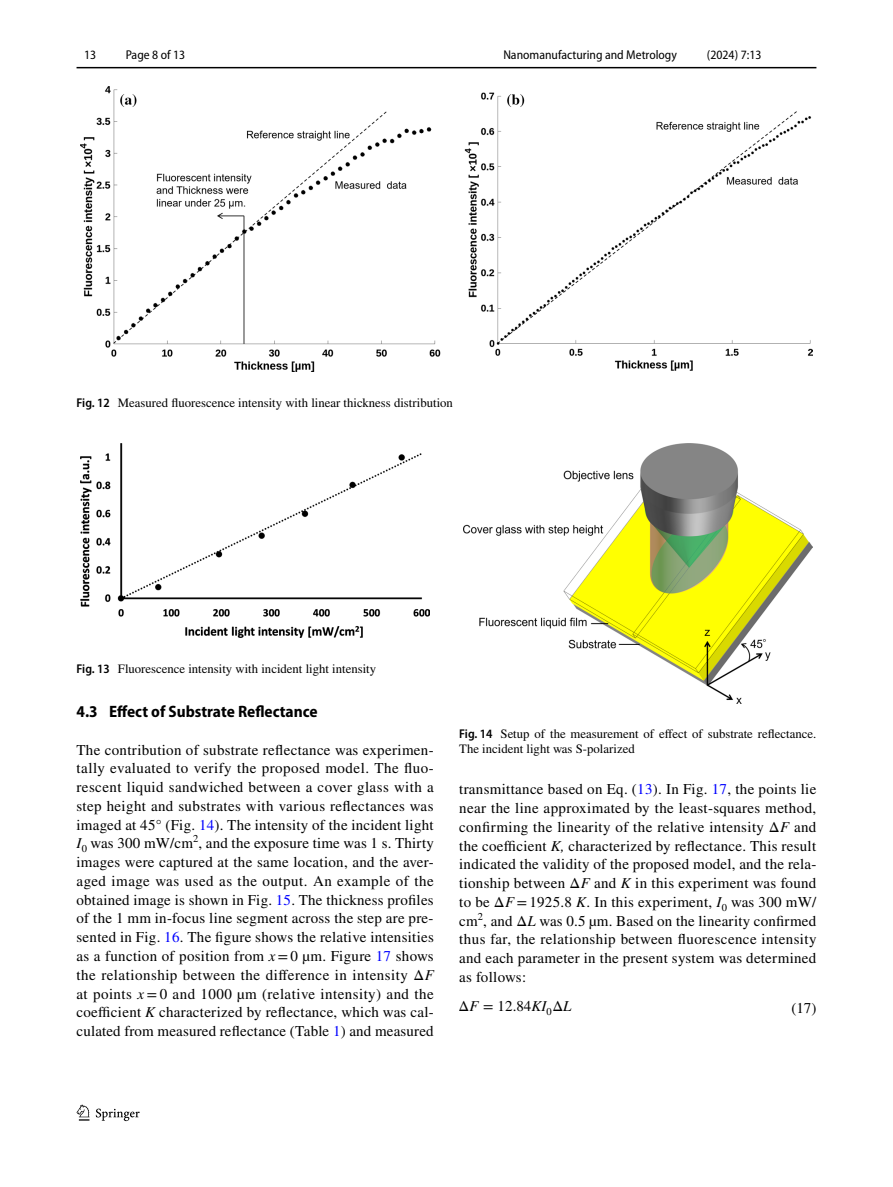
<style>
.page{position:relative;width:893px;height:1187px;background:#fff}
.page>*{position:absolute;margin:0;border:0;box-sizing:border-box;transform-origin:0 0}
.t1{font:700 semi-condensed 16.5px "Myriad Pro";color:#000}
.t2{font:15px/18.8px "STIX";letter-spacing:.01em;color:#000;text-align:justify}
.t3{font:15px "STIX General Regular 17";color:#000}
.t4{font:12.75px/15px "STIX";color:#000}
.t5{font:semi-condensed 12.75px "Myriad Pro";color:#000}
.s1{font-family:"Myriad Pro";font-weight:600;font-stretch:semi-condensed}
.s2{color:#00f}
.s3{font-style:italic}
.s4{font-family:"STIX Math Regular 17"}
.s5{font-family:"STIX General Italic 17"}
</style>
<div class="page">
<hr style="left:77px;top:67px;width:739px;height:1px;background:#000">
<svg style="left:77px;top:1104px;width:12px;height:16px"></svg>
<svg style="left:96px;top:1108px;width:44px;height:12px"></svg>
<img style="left:81px;top:87px;width:731px;height:284px">
<img style="left:81px;top:443px;width:348px;height:194px">
<img style="left:463px;top:443px;width:349px;height:260px">
<p class="t5" style="left:84px;top:48px;width:14px">13</p>
<p class="t5" style="left:126px;top:48px;width:61px">Page 8 of 13</p>
<p class="t5" style="left:503px;top:48px;width:175px">Nanomanufacturing and Metrology</p>
<p class="t5" style="left:707px;top:48px;width:56px">(2024) 7:13</p>
<p class="t4" style="left:77px;top:396px;width:378px"><span class="s1">Fig. 12</span> Measured fluorescence intensity with linear thickness distribution</p>
<p class="t4" style="left:77px;top:661px;width:301px"><span class="s1">Fig. 13</span> Fluorescence intensity with incident light intensity</p>
<p class="t1" style="left:77px;top:702px;width:243px">4.3 Effect of Substrate Reflectance</p>
<p class="t2" style="left:77px;top:741px;width:359px">The contribution of substrate reflectance was experimen&shy;tally evaluated to verify the proposed model. The fluo&shy;rescent liquid sandwiched between a cover glass with a step height and substrates with various reflectances was imaged at 45° (Fig. <span class="s2">14</span>). The intensity of the incident light <span class="s3">I</span><sub>0</sub> was 300 mW/cm<sup>2</sup>, and the exposure time was 1 s. Thirty images were captured at the same location, and the aver&shy;aged image was used as the output. An example of the obtained image is shown in Fig. <span class="s2">15</span>. The thickness profiles of the 1 mm in-focus line segment across the step are pre&shy;sented in Fig. <span class="s2">16</span>. The figure shows the relative intensities as a function of position from <span class="s3">x</span>=0 µm. Figure <span class="s2">17</span> shows the relationship between the difference in intensity Δ<span class="s3">F </span>at points <span class="s3">x</span> = 0 and 1000 µm (relative intensity) and the coefficient <span class="s3">K</span> characterized by reflectance, which was cal&shy;culated from measured reflectance (Table <span class="s2">1</span>) and measured</p>
<p class="t4" style="left:459px;top:727px;width:359px"><span class="s1">Fig. 14</span> Setup of the measurement of effect of substrate reflectance.<br>The incident light was S-polarized</p>
<p class="t2" style="left:459px;top:780px;width:359px">transmittance based on Eq. (<span class="s2">13</span>). In Fig. <span class="s2">17</span>, the points lie near the line approximated by the least-squares method, confirming the linearity of the relative intensity Δ<span class="s3">F</span> and the coefficient <span class="s3">K,</span> characterized by reflectance. This result indicated the validity of the proposed model, and the rela&shy;tionship between Δ<span class="s3">F</span> and <span class="s3">K</span> in this experiment was found to be Δ<span class="s3">F</span>=1925.8 <span class="s3">K</span>. In this experiment, <span class="s3">I</span><sub>0</sub> was 300 mW/ cm<sup>2</sup>, and Δ<span class="s3">L</span> was 0.5 µm. Based on the linearity confirmed thus far, the relationship between fluorescence intensity and each parameter in the present system was determined as follows:</p>
<p class="t3" style="left:458px;top:1000px;width:115px"><span class="s4">Δ</span><span class="s5">F</span> <span class="s4">=</span> 12.84<span class="s5">KI</span><sub>0</sub><span class="s4">Δ</span><span class="s5">L</span></p>
<p class="t2" style="left:791px;top:999px;width:26px">(17)</p>
</div>
